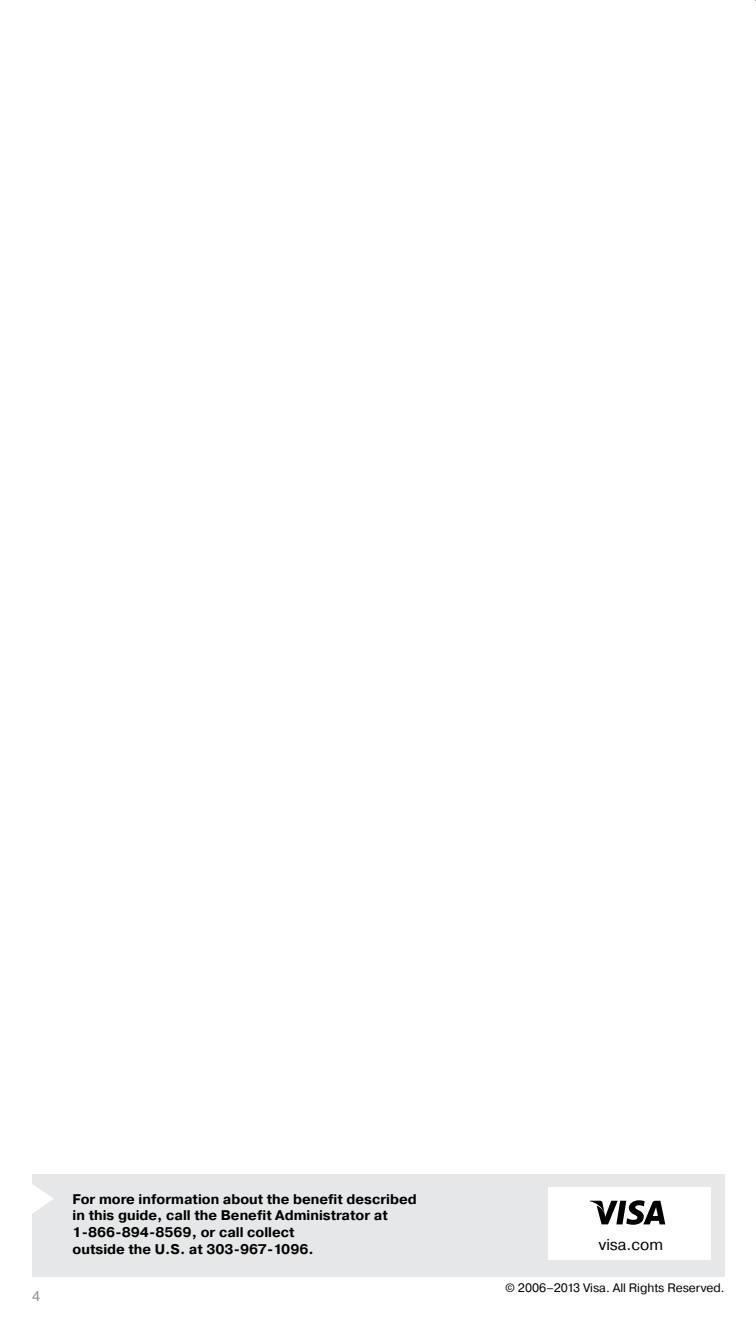
<style>
.page{position:relative;width:756px;height:1323px;background:#fff}
.page>*{position:absolute;margin:0;border:0;box-sizing:border-box;transform-origin:0 0}
.t1{font:15.75px "Visa";color:#000}
.t2{font:700 14px/16.6px "Visa";color:#000}
.t3{font:14px "Visa";color:#939598}
.t4{font:12.25px "Visa";color:#000}
</style>
<div class="page">
<div style="left:32px;top:1174px;width:693px;height:103px;background:#e6e7e8"></div>
<div style="left:548px;top:1188px;width:163px;height:72px;background:#fff"></div>
<svg style="left:590px;top:1200px;width:75px;height:25px"></svg>
<svg style="left:32px;top:1184px;width:22px;height:29px"></svg>
<p class="t3" style="left:32px;top:1287px;width:10px">4</p>
<p class="t2" style="left:73px;top:1191px;width:346px">For more information about the benefit described in this guide, call the Benefit Administrator at 1-866-894-8569, or call collect<br>outside the U.S. at 303-967-1096.</p>
<p class="t1" style="left:599px;top:1235px;width:66px">visa.com</p>
<p class="t4" style="left:505px;top:1280px;width:221px">© 2006–2013 Visa. All Rights Reserved.</p>
</div>
